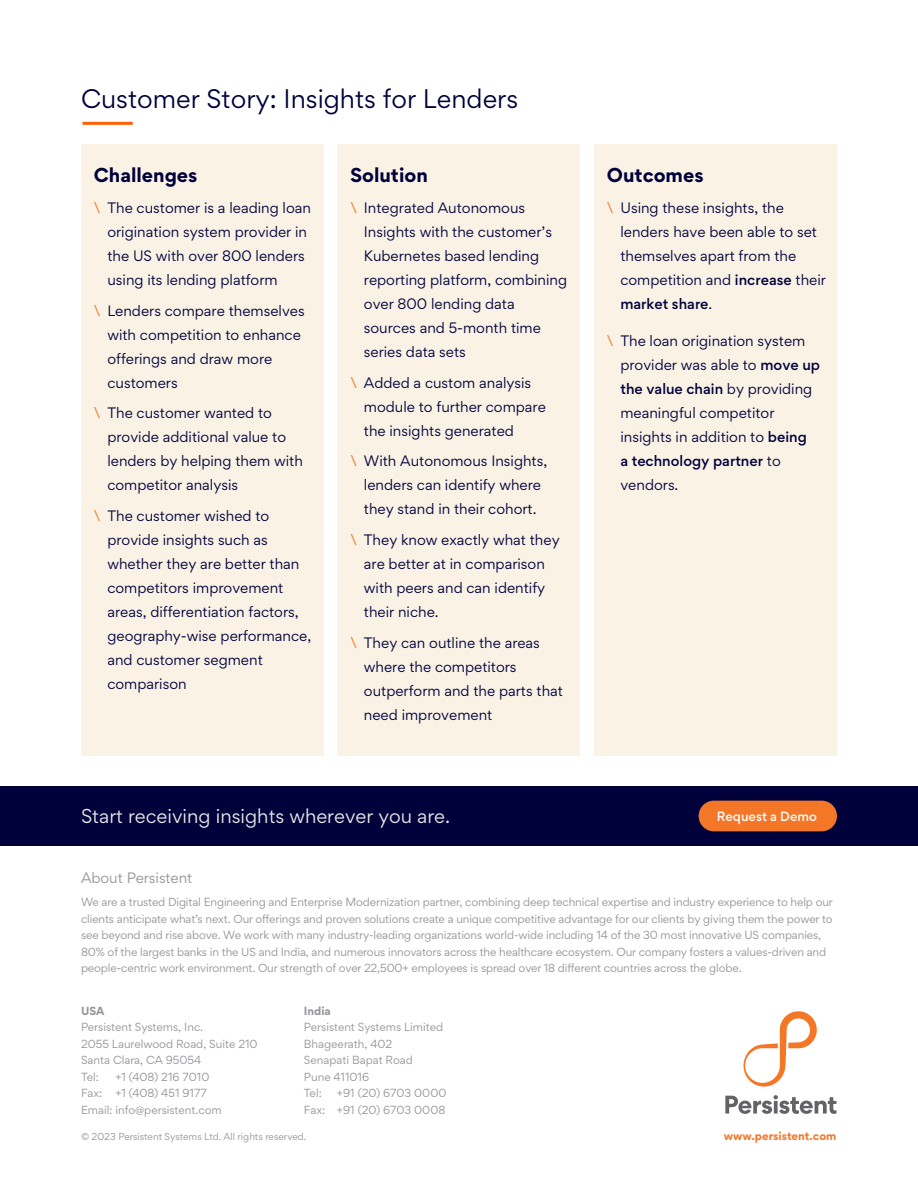
<style>
.page{position:relative;width:918px;height:1188px;background:#fff}
.page>*{position:absolute;margin:0;border:0;box-sizing:border-box;transform-origin:0 0}
.t1{font:24px "Gordita";color:#00003b}
.t2{font:18px "Gordita";color:#e6e7e9}
.Body_Copy{font:700 18px "Gordita";color:#00003b}
.Body_Copy-2{font:13.5px/24px "Gordita";color:#00003b}
.t3{font:13.5px "Gordita";color:#939598}
.t4{font:500 12px "Gordita";color:#fff}
.t5{font:10.5px/16.5px "Gordita";letter-spacing:-.01em;color:#939598}
.t6{font:700 10.5px "Gordita";color:#f47728}
.t7{font:700 10.5px "Gordita";color:#939598}
.t8{font:9px "Gordita";color:#939598}
.s1{color:#f47728}
.s2{font-weight:500}
</style>
<div class="page">
<div style="left:0;top:786px;width:918px;height:60px;background:#00003b"></div>
<div style="left:699px;top:801px;width:138px;height:30px;background:#f47728;border-radius:15px"></div>
<hr style="left:84px;top:122px;width:47px;height:3px;background:#fd5f07">
<div style="left:81px;top:144px;width:243px;height:612px;background:#f9f2e5"></div>
<div style="left:338px;top:144px;width:242px;height:612px;background:#f9f2e5"></div>
<div style="left:594px;top:144px;width:243px;height:612px;background:#f9f2e5"></div>
<svg style="left:744px;top:1011px;width:73px;height:76px"></svg>
<svg style="left:725px;top:1095px;width:112px;height:19px"></svg>
<h2 class="t1" style="left:81px;top:81px;width:439px">Customer Story: Insights for Lenders</h2>
<p class="Body_Copy" style="left:94px;top:161px;width:105px">Challenges</p>
<p class="Body_Copy-2" style="left:107px;top:195px;width:205px;text-indent:-14px"><span class="s1">\</span> The customer is a leading loan origination system provider in the US with over 800 lenders using its lending platform</p>
<p class="Body_Copy-2" style="left:107px;top:298px;width:199px;text-indent:-14px"><span class="s1">\</span> Lenders compare themselves with competition to enhance offerings and draw more customers</p>
<p class="Body_Copy-2" style="left:107px;top:401px;width:197px;text-indent:-14px"><span class="s1">\</span> The customer wanted to provide additional value to lenders by helping them with competitor analysis</p>
<p class="Body_Copy-2" style="left:107px;top:504px;width:205px;text-indent:-14px"><span class="s1">\</span> The customer wished to provide insights such as whether they are better than competitors improvement areas, differentiation factors, geography-wise performance, and customer segment comparison</p>
<p class="Body_Copy" style="left:350px;top:161px;width:79px">Solution</p>
<p class="Body_Copy-2" style="left:364px;top:195px;width:205px;text-indent:-14px"><span class="s1">\</span> Integrated Autonomous<br>Insights with the customer’s<br>Kubernetes based lending reporting platform, combining over 800 lending data sources and 5-month time series data sets</p>
<p class="Body_Copy-2" style="left:364px;top:370px;width:184px;text-indent:-14px"><span class="s1">\</span> Added a custom analysis module to further compare the insights generated</p>
<p class="Body_Copy-2" style="left:350px;top:449px;width:198px;text-align:center"><span class="s1">\</span> With Autonomous Insights, lenders can identify where they stand in their cohort.</p>
<p class="Body_Copy-2" style="left:364px;top:528px;width:197px;text-indent:-14px"><span class="s1">\</span> They know exactly what they are better at in comparison with peers and can identify their niche.</p>
<p class="Body_Copy-2" style="left:364px;top:630px;width:201px;text-indent:-14px"><span class="s1">\</span> They can outline the areas where the competitors outperform and the parts that need improvement</p>
<p class="Body_Copy" style="left:607px;top:161px;width:98px">Outcomes</p>
<p class="Body_Copy-2" style="left:620px;top:195px;width:207px;text-indent:-13px"><span class="s1">\</span> Using these insights, the lenders have been able to set themselves apart from the competition and <span class="s2">increase</span> their <span class="s2">market share</span>.</p>
<p class="Body_Copy-2" style="left:620px;top:329px;width:201px;text-indent:-14px"><span class="s1">\</span> The loan origination system provider was able to <span class="s2">move up the value chain</span> by providing meaningful competitor insights in addition to <span class="s2">being<br>a technology partner</span> to vendors.</p>
<p class="t2" style="left:81px;top:803px;width:371px">Start receiving insights wherever you are.</p>
<p class="t4" style="left:717px;top:807px;width:102px">Request a Demo</p>
<p class="t3" style="left:81px;top:868px;width:113px">About Persistent</p>
<p class="t5" style="left:81px;top:894px;width:753px">We are a trusted Digital Engineering and Enterprise Modernization partner, combining deep technical expertise and industry experience to help our clients anticipate what’s next. Our offerings and proven solutions create a unique competitive advantage for our clients by giving them the power to see beyond and rise above. We work with many industry-leading organizations world-wide including 14 of the 30 most innovative US companies, 80% of the largest banks in the US and India, and numerous innovators across the healthcare ecosystem. Our company fosters a values-driven and people-centric work environment. Our strength of over 22,500+ employees is spread over 18 different countries across the globe.</p>
<p class="t7" style="left:304px;top:1002px;width:28px">India</p>
<p class="t5" style="left:304px;top:1019px;width:141px">Persistent Systems Limited</p>
<p class="t5" style="left:304px;top:1035px;width:90px">Bhageerath, 402</p>
<p class="t5" style="left:304px;top:1052px;width:110px">Senapati Bapat Road</p>
<p class="t5" style="left:304px;top:1068px;width:67px">Pune 411016</p>
<p class="t5" style="left:304px;top:1085px;width:19px">Tel:</p>
<p class="t5" style="left:337px;top:1085px;width:111px">+91 (20) 6703 0000</p>
<p class="t5" style="left:304px;top:1101px;width:143px">Fax: +91 (20) 6703 0008</p>
<p class="t7" style="left:81px;top:1002px;width:25px">USA</p>
<p class="t5" style="left:81px;top:1019px;width:124px">Persistent Systems, Inc.</p>
<p class="t5" style="left:81px;top:1035px;width:178px">2055 Laurelwood Road, Suite 210</p>
<p class="t5" style="left:81px;top:1052px;width:122px">Santa Clara, CA 95054</p>
<p class="t5" style="left:81px;top:1068px;width:19px">Tel:</p>
<p class="t5" style="left:116px;top:1068px;width:95px">+1 (408) 216 7010</p>
<p class="t5" style="left:81px;top:1085px;width:127px">Fax: +1 (408) 451 9177</p>
<p class="t5" style="left:81px;top:1101px;width:142px">Email: info@persistent.com</p>
<p class="t8" style="left:81px;top:1130px;width:227px">© 2023 Persistent Systems Ltd. All rights reserved.</p>
<p class="t6" style="left:724px;top:1127px;width:114px">www.persistent.com</p>
</div>
